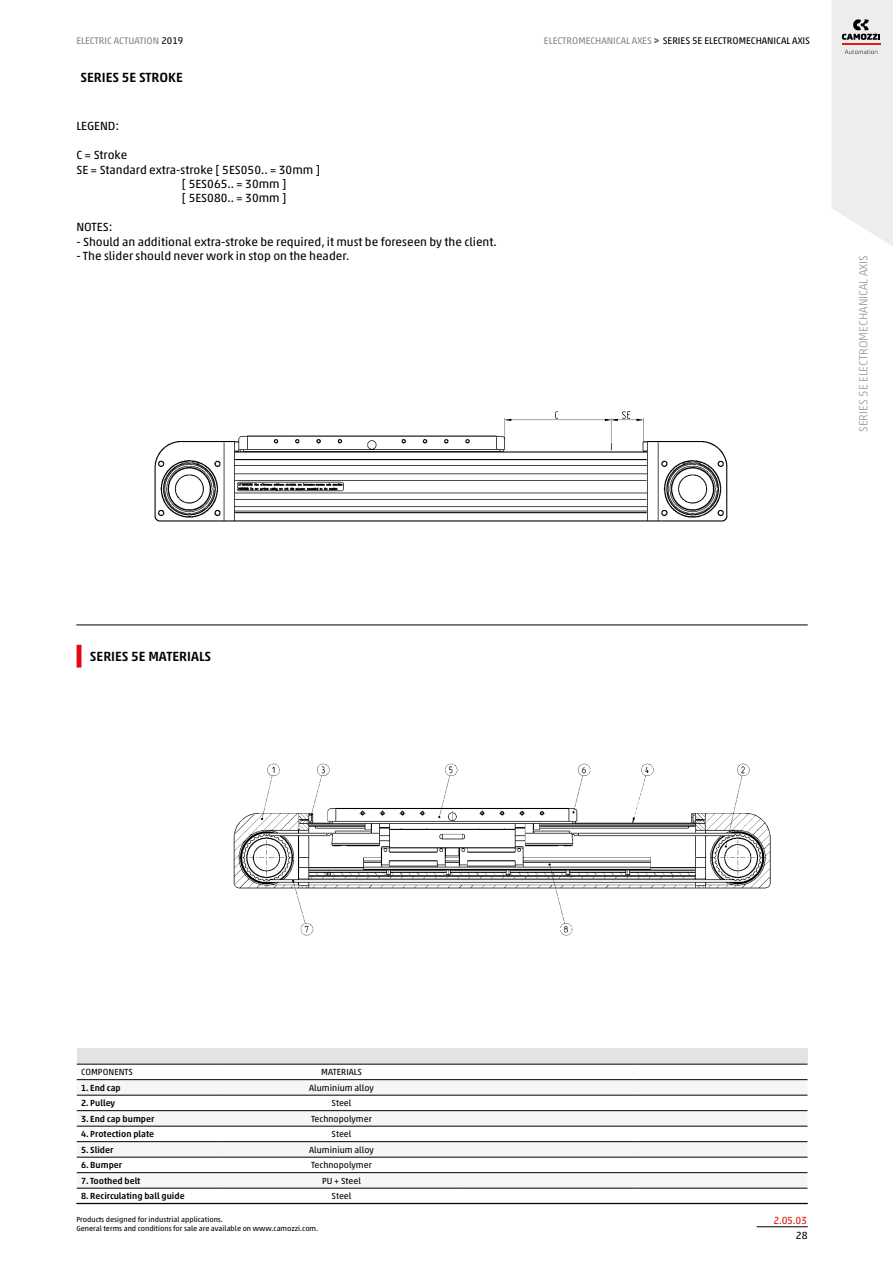
<style>
.page{position:relative;width:893px;height:1263px;background:#fff}
.page>*{position:absolute;margin:0;border:0;box-sizing:border-box;transform-origin:0 0}
.t1{font:500 13.5px "Akko W1 G";color:#000}
.t2{font:12px "Akko W1 G";color:#000}
.t3{font:300 12px "Akko W1 G";color:#9d9d9c}
.t4{font:10.5px "Akko W1 G";color:#df1b12}
.t5{font:10.5px "Akko W1 G";color:#000}
.t6{font:9.75px "Akko W1 G";color:#000}
.t7{font:9.75px "Akko W1 G";color:#878787}
.t8{font:500 9px "Akko W1 G";color:#000}
.t9{font:9px "Akko W1 G";color:#000}
.t10{font:7.5px/9px "Akko W1 G";color:#000}
.s1{color:#000}
.s2{color:#878787}
.s3{font-size:9px;color:#878787}
</style>
<div class="page">
<hr style="left:757px;top:1226px;width:51px;height:1px;background:#000">
<svg style="left:832px;top:0;width:61px;height:246px;background:#e9e8e8"></svg>
<svg style="left:654px;top:38px;width:5px;height:5px"></svg>
<hr style="left:76px;top:625px;width:732px;height:1px;background:#000">
<img style="left:154px;top:411px;width:574px;height:111px">
<hr style="left:77px;top:645px;width:4px;height:22px;background:#e30613">
<div style="left:77px;top:1049px;width:730px;height:15px;background:#e3e3e3"></div>
<svg style="left:77px;top:1080px;width:730px;height:108px;fill:#f6f6f6"></svg>
<hr style="left:77px;top:1064px;width:146px;height:1px;background:#000">
<hr style="left:223px;top:1064px;width:237px;height:1px;background:#000">
<hr style="left:460px;top:1064px;width:174px;height:1px;background:#000">
<hr style="left:634px;top:1064px;width:173px;height:1px;background:#000">
<hr style="left:77px;top:1079px;width:146px;height:1px;background:#000">
<hr style="left:223px;top:1079px;width:237px;height:1px;background:#000">
<hr style="left:460px;top:1079px;width:174px;height:1px;background:#000">
<hr style="left:634px;top:1079px;width:173px;height:1px;background:#000">
<hr style="left:77px;top:1095px;width:146px;height:1px;background:#000">
<hr style="left:223px;top:1095px;width:237px;height:1px;background:#000">
<hr style="left:460px;top:1095px;width:174px;height:1px;background:#000">
<hr style="left:634px;top:1095px;width:173px;height:1px;background:#000">
<hr style="left:77px;top:1110px;width:146px;height:1px;background:#000">
<hr style="left:223px;top:1110px;width:237px;height:1px;background:#000">
<hr style="left:460px;top:1110px;width:174px;height:1px;background:#000">
<hr style="left:634px;top:1110px;width:173px;height:1px;background:#000">
<hr style="left:77px;top:1126px;width:146px;height:1px;background:#000">
<hr style="left:223px;top:1126px;width:237px;height:1px;background:#000">
<hr style="left:460px;top:1126px;width:174px;height:1px;background:#000">
<hr style="left:634px;top:1126px;width:173px;height:1px;background:#000">
<hr style="left:77px;top:1141px;width:146px;height:1px;background:#000">
<hr style="left:223px;top:1141px;width:237px;height:1px;background:#000">
<hr style="left:460px;top:1141px;width:174px;height:1px;background:#000">
<hr style="left:634px;top:1141px;width:173px;height:1px;background:#000">
<hr style="left:77px;top:1157px;width:146px;height:1px;background:#000">
<hr style="left:223px;top:1157px;width:237px;height:1px;background:#000">
<hr style="left:460px;top:1157px;width:174px;height:1px;background:#000">
<hr style="left:634px;top:1157px;width:173px;height:1px;background:#000">
<hr style="left:77px;top:1172px;width:146px;height:1px;background:#000">
<hr style="left:223px;top:1172px;width:237px;height:1px;background:#000">
<hr style="left:460px;top:1172px;width:174px;height:1px;background:#000">
<hr style="left:634px;top:1172px;width:173px;height:1px;background:#000">
<hr style="left:77px;top:1188px;width:146px;height:1px;background:#000">
<hr style="left:223px;top:1188px;width:237px;height:1px;background:#000">
<hr style="left:460px;top:1188px;width:174px;height:1px;background:#000">
<hr style="left:634px;top:1188px;width:173px;height:1px;background:#000">
<hr style="left:76px;top:1203px;width:732px;height:1px;background:#000">
<img style="left:233px;top:763px;width:538px;height:173px">
<p class="t7" style="left:76px;top:33px;width:108px">ELECTRIC ACTUATION <span class="s1">2019</span></p>
<p class="t6" style="left:544px;top:33px;width:268px"><span class="s2">ELECTROMECHANICAL AXES</span> <span class="s3">&gt;</span> SERIES 5E ELECTROMECHANICAL AXIS</p>
<p class="t1" style="left:81px;top:67px;width:104px">SERIES 5E STROKE</p>
<p class="t2" style="left:76px;top:117px;width:44px">LEGEND:</p>
<p class="t2" style="left:76px;top:146px;width:52px">C = Stroke</p>
<p class="t2" style="left:76px;top:161px;width:245px">SE = Standard extra-stroke [ 5ES050.. = 30mm ]</p>
<p class="t2" style="left:182px;top:175px;width:106px">[ 5ES065.. = 30mm ]</p>
<p class="t2" style="left:182px;top:189px;width:106px">[ 5ES080.. = 30mm ]</p>
<p class="t2" style="left:76px;top:218px;width:38px">NOTES:</p>
<p class="t2" style="left:76px;top:233px;width:422px">- Should an additional extra-stroke be required, it must be foreseen by the client.</p>
<p class="t2" style="left:76px;top:247px;width:275px">- The slider should never work in stop on the header.</p>
<p class="t3" style="left:855px;top:432px;width:178px;rotate:-90deg">SERIES 5E ELECTROMECHANICAL AXIS</p>
<p class="t1" style="left:90px;top:647px;width:123px">SERIES 5E MATERIALS</p>
<p class="t9" style="left:81px;top:1066px;width:54px">COMPONENTS</p>
<p class="t9" style="left:321px;top:1066px;width:42px">MATERIALS</p>
<p class="t8" style="left:81px;top:1081px;width:41px">1. End cap</p>
<p class="t9" style="left:309px;top:1081px;width:66px">Aluminium alloy</p>
<p class="t8" style="left:81px;top:1097px;width:36px">2. Pulley</p>
<p class="t9" style="left:332px;top:1097px;width:21px">Steel</p>
<p class="t8" style="left:81px;top:1112px;width:75px">3. End cap bumper</p>
<p class="t9" style="left:311px;top:1112px;width:62px">Technopolymer</p>
<p class="t8" style="left:81px;top:1128px;width:75px">4. Protection plate</p>
<p class="t9" style="left:332px;top:1128px;width:21px">Steel</p>
<p class="t8" style="left:81px;top:1143px;width:34px">5. Slider</p>
<p class="t9" style="left:309px;top:1143px;width:66px">Aluminium alloy</p>
<p class="t8" style="left:81px;top:1159px;width:43px">6. Bumper</p>
<p class="t9" style="left:311px;top:1159px;width:62px">Technopolymer</p>
<p class="t8" style="left:81px;top:1174px;width:61px">7. Toothed belt</p>
<p class="t9" style="left:322px;top:1174px;width:40px">PU + Steel</p>
<p class="t8" style="left:81px;top:1190px;width:105px">8. Recirculating ball guide</p>
<p class="t9" style="left:332px;top:1190px;width:21px">Steel</p>
<p class="t10" style="left:76px;top:1214px;width:243px">Products designed for industrial applications.<br>General terms and conditions for sale are available on www.camozzi.com.</p>
<p class="t4" style="left:773px;top:1212px;width:35px">2.05.03</p>
<p class="t5" style="left:796px;top:1228px;width:13px">28</p>
</div>
